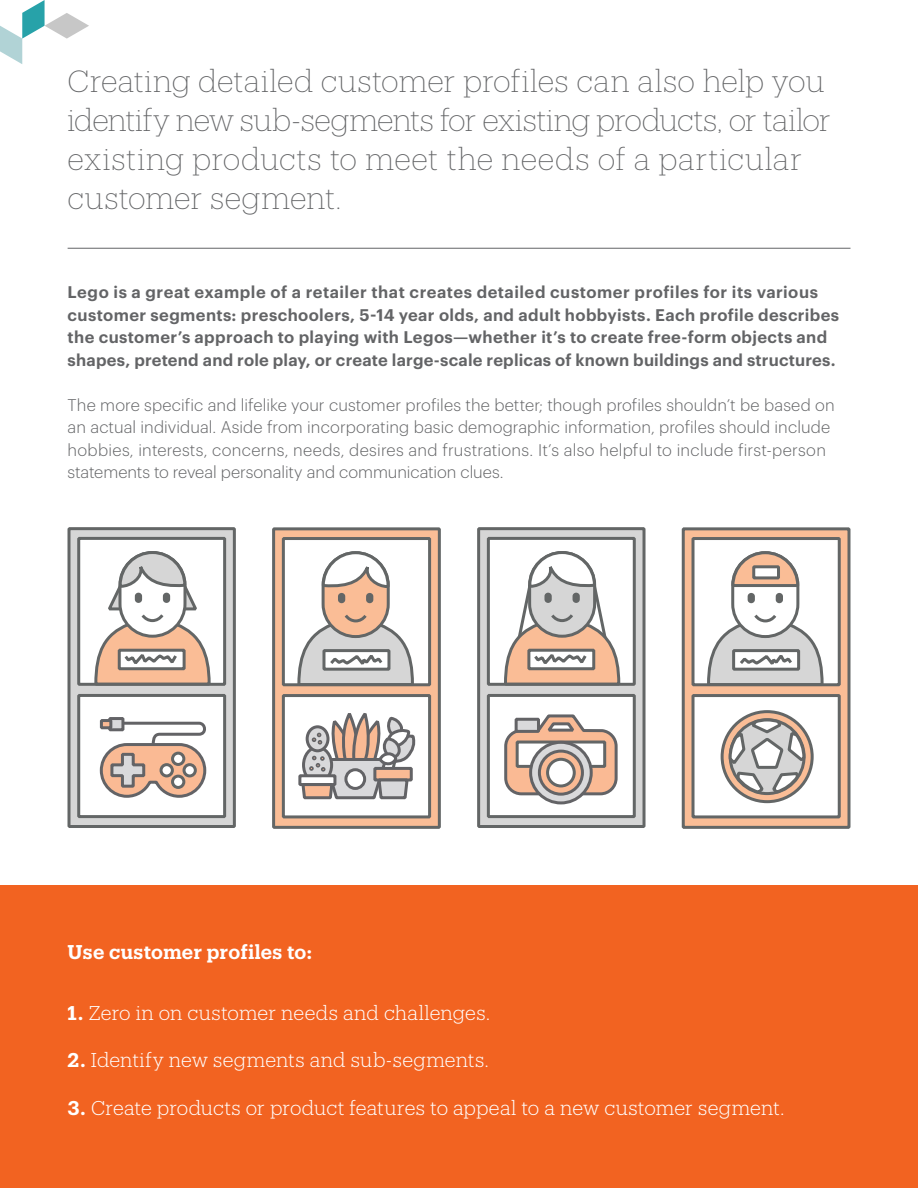
<style>
.page{position:relative;width:918px;height:1188px;background:#fff}
.page>*{position:absolute;margin:0;border:0;box-sizing:border-box;transform-origin:0 0}
.t1{font:200 30px/39px "Produkt";letter-spacing:.005em;color:#636466}
.t2{font:300 19.5px "Produkt";letter-spacing:.005em;color:#fff}
.t3{font:600 19.5px "Produkt";letter-spacing:.02em;color:#fff}
.t4{font:300 16.5px/22.5px "Graphik";letter-spacing:.01em;color:#636466}
.t5{font:600 16.5px/22.5px "Graphik";letter-spacing:.02em;color:#636466}
.s1{font-weight:600}
</style>
<div class="page">
<div style="left:0;top:886px;width:918px;height:302px;background:#f26321"></div>
<hr style="left:68px;top:248px;width:783px;height:1px;background:#636466">
<svg style="left:0;top:0;width:89px;height:64px"></svg>
<div style="left:68px;top:527px;width:168px;height:301px;background:#d6d6d6;border:3px solid #636666"></div>
<div style="left:77px;top:537px;width:149px;height:149px;background:#fff;border:3px solid #636666"></div>
<div style="left:272px;top:527px;width:169px;height:302px;background:#fabd96;border:3px solid #636666"></div>
<div style="left:282px;top:537px;width:149px;height:149px;background:#fff;border:3px solid #636666"></div>
<div style="left:477px;top:527px;width:169px;height:301px;background:#d6d6d6;border:3px solid #636666"></div>
<div style="left:487px;top:537px;width:149px;height:149px;background:#fff;border:3px solid #636666"></div>
<div style="left:682px;top:527px;width:168px;height:302px;background:#fabd96;border:3px solid #636666"></div>
<div style="left:692px;top:537px;width:149px;height:149px;background:#fff;border:3px solid #636666"></div>
<div style="left:77px;top:694px;width:149px;height:124px;background:#fff;border:3px solid #636666"></div>
<div style="left:282px;top:694px;width:149px;height:124px;background:#fff;border:3px solid #636666"></div>
<div style="left:487px;top:694px;width:149px;height:124px;background:#fff;border:3px solid #636666"></div>
<div style="left:692px;top:694px;width:149px;height:124px;background:#fff;border:3px solid #636666"></div>
<svg style="left:298px;top:774px;width:2px;height:12px"></svg>
<svg style="left:300px;top:714px;width:116px;height:86px"></svg>
<div style="left:346px;top:770px;width:18px;height:18px;background:#fff;border-radius:50%"></div>
<div style="left:344px;top:768px;width:22px;height:22px;border:3px solid #636366;border-radius:50%"></div>
<svg style="left:722px;top:712px;width:90px;height:90px"></svg>
<div style="left:721px;top:710px;width:93px;height:93px;border:3px solid #636666;border-radius:50%"></div>
<svg style="left:504px;top:714px;width:114px;height:83px"></svg>
<div style="left:515px;top:718px;width:25px;height:15px;background:#d9d9db;border:3px solid #636366"></div>
<div style="left:516px;top:741px;width:90px;height:27px;background:#fff;border:3px solid #636666"></div>
<svg style="left:531px;top:742px;width:60px;height:61px"></svg>
<div style="left:529px;top:741px;width:64px;height:63px;border:3px solid #636366;border-radius:50%"></div>
<svg style="left:539px;top:751px;width:43px;height:43px"></svg>
<div style="left:538px;top:750px;width:46px;height:46px;border:3px solid #636366;border-radius:50%"></div>
<div style="left:548px;top:759px;width:26px;height:27px;background:#fff;border-radius:50%"></div>
<div style="left:546px;top:758px;width:30px;height:29px;border:3px solid #636666;border-radius:50%"></div>
<svg style="left:108px;top:717px;width:16px;height:3px"></svg>
<svg style="left:100px;top:719px;width:12px;height:1px"></svg>
<svg style="left:99px;top:720px;width:108px;height:78px"></svg>
<svg style="left:727px;top:717px;width:80px;height:78px"></svg>
<svg style="left:93px;top:536px;width:119px;height:150px"></svg>
<div style="left:323px;top:553px;width:65px;height:84px;background:#fabd96;border-radius:33px"></div>
<div style="left:322px;top:551px;width:68px;height:87px;border:3px solid #636666;border-radius:33px"></div>
<div style="left:338px;top:593px;width:7px;height:10px;background:#636666;border-radius:4px"></div>
<div style="left:366px;top:593px;width:7px;height:10px;background:#636666;border-radius:4px"></div>
<svg style="left:296px;top:611px;width:119px;height:76px"></svg>
<svg style="left:320px;top:537px;width:71px;height:53px"></svg>
<svg style="left:502px;top:536px;width:120px;height:150px"></svg>
<div style="left:731px;top:551px;width:68px;height:87px;border:3px solid #636666;border-radius:33px"></div>
<div style="left:748px;top:593px;width:7px;height:10px;background:#636666;border-radius:4px"></div>
<div style="left:776px;top:593px;width:7px;height:10px;background:#636666;border-radius:4px"></div>
<svg style="left:706px;top:611px;width:119px;height:76px"></svg>
<svg style="left:731px;top:551px;width:69px;height:38px"></svg>
<div style="left:752px;top:565px;width:28px;height:14px;background:#fff;border:3px solid #636666"></div>
<h1 class="t1" style="left:68px;top:60px;width:765px">Creating detailed customer profiles can also help you identify new sub-segments for existing products, or tailor existing products to meet the needs of a particular customer segment.</h1>
<p class="t5" style="left:68px;top:280px;width:773px">Lego is a great example of a retailer that creates detailed customer profiles for its various customer segments: preschoolers, 5-14 year olds, and adult hobbyists. Each profile describes the customer’s approach to playing with Legos—whether it’s to create free-form objects and shapes, pretend and role play, or create large-scale replicas of known buildings and structures.</p>
<p class="t4" style="left:68px;top:392px;width:769px">The more specific and lifelike your customer profiles the better; though profiles shouldn’t be based on an actual individual. Aside from incorporating basic demographic information, profiles should include hobbies, interests, concerns, needs, desires and frustrations. It’s also helpful to include first-person statements to reveal personality and communication clues.</p>
<p class="t3" style="left:68px;top:939px;width:246px">Use customer profiles to:</p>
<p class="t2" style="left:68px;top:1000px;width:424px"><span class="s1">1.</span> Zero in on customer needs and challenges.</p>
<p class="t2" style="left:68px;top:1047px;width:423px"><span class="s1">2.</span> Identify new segments and sub-segments.</p>
<p class="t2" style="left:68px;top:1094px;width:718px"><span class="s1">3.</span> Create products or product features to appeal to a new customer segment.</p>
</div>
